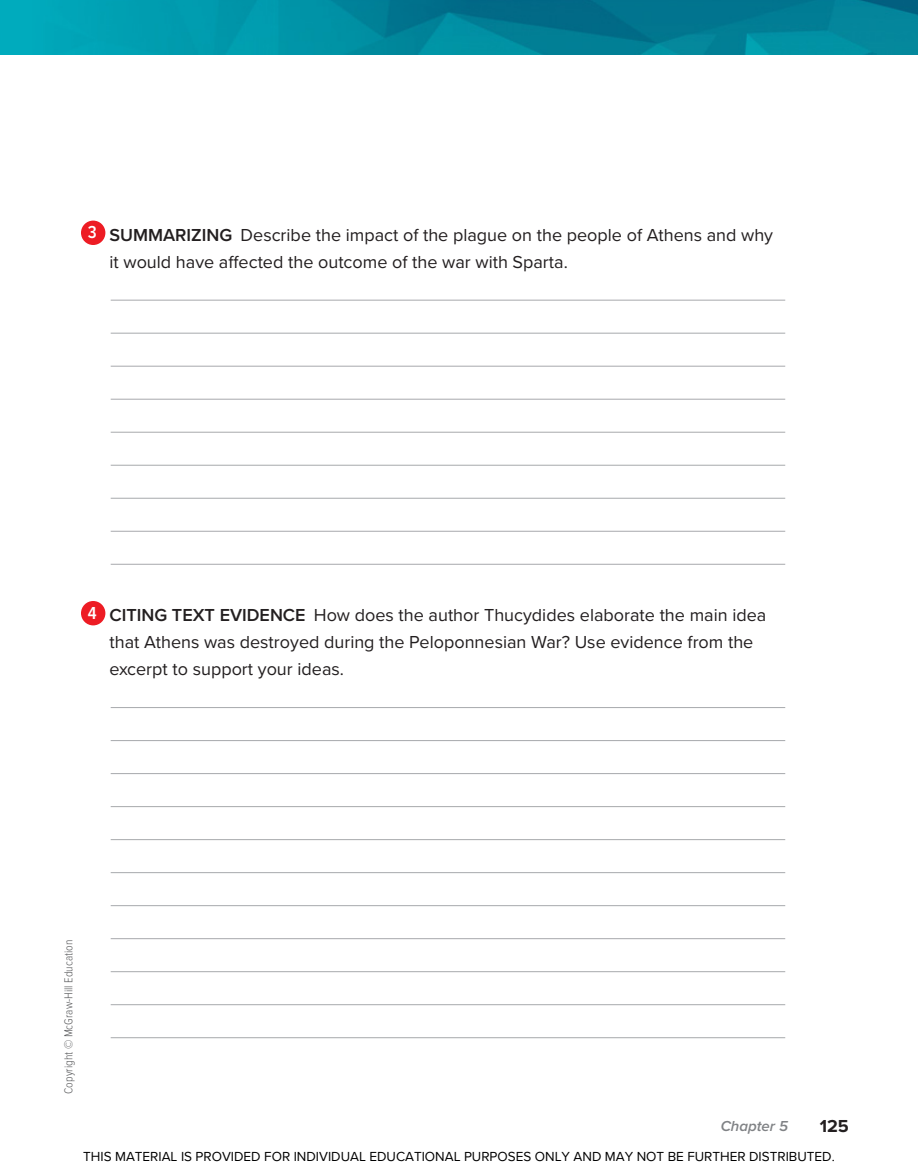
<style>
.page{position:relative;width:918px;height:1175px;background:#fff}
.page>*{position:absolute;margin:0;border:0;box-sizing:border-box;transform-origin:0 0}
.t1{font:18px/27px "Proxima Nova";color:#231f20}
.t2{font:700 18px "Proxima Nova";color:#231f20}
.t3{font:italic 600 15px "Proxima Nova";color:#808285}
.t4{font:13.5px "Proxima Nova";color:#000}
.t5{font:300 12px "Proxima Nova Cond";color:#58595b}
.s1{font-family:"Proxima Nova Cond";font-weight:600;color:#fff}
.s2{font-weight:600}
</style>
<div class="page">
<img style="left:0;top:0;width:918px;height:54px">
<hr style="left:111px;top:300px;width:674px;height:1px;background:#a7a9ac">
<hr style="left:111px;top:333px;width:674px;height:1px;background:#a7a9ac">
<hr style="left:111px;top:366px;width:674px;height:1px;background:#a7a9ac">
<hr style="left:111px;top:399px;width:674px;height:1px;background:#a7a9ac">
<hr style="left:111px;top:432px;width:674px;height:1px;background:#a7a9ac">
<hr style="left:111px;top:465px;width:674px;height:1px;background:#a7a9ac">
<hr style="left:111px;top:498px;width:674px;height:1px;background:#a7a9ac">
<hr style="left:111px;top:531px;width:674px;height:1px;background:#a7a9ac">
<hr style="left:111px;top:564px;width:674px;height:1px;background:#a7a9ac">
<hr style="left:111px;top:707px;width:674px;height:1px;background:#a7a9ac">
<hr style="left:111px;top:740px;width:674px;height:1px;background:#a7a9ac">
<hr style="left:111px;top:773px;width:674px;height:1px;background:#a7a9ac">
<hr style="left:111px;top:806px;width:674px;height:1px;background:#a7a9ac">
<hr style="left:111px;top:839px;width:674px;height:1px;background:#a7a9ac">
<hr style="left:111px;top:872px;width:674px;height:1px;background:#a7a9ac">
<hr style="left:111px;top:905px;width:674px;height:1px;background:#a7a9ac">
<hr style="left:111px;top:938px;width:674px;height:1px;background:#a7a9ac">
<hr style="left:111px;top:971px;width:674px;height:1px;background:#a7a9ac">
<hr style="left:111px;top:1004px;width:674px;height:1px;background:#a7a9ac">
<hr style="left:111px;top:1037px;width:674px;height:1px;background:#a7a9ac">
<div style="left:81px;top:220px;width:24px;height:25px;background:#ed1c24;border-radius:50%"></div>
<div style="left:81px;top:601px;width:24px;height:24px;background:#ed1c24;border-radius:50%"></div>
<p class="t1" style="left:110px;top:222px;width:665px;text-indent:-22px"><span class="s1">3</span> <span class="s2">SUMMARIZING</span> Describe the impact of the plague on the people of Athens and why it would have affected the outcome of the war with Sparta.</p>
<p class="t1" style="left:110px;top:603px;width:658px;text-indent:-22px"><span class="s1">4</span> <span class="s2">CITING TEXT EVIDENCE</span> How does the author Thucydides elaborate the main idea that Athens was destroyed during the Peloponnesian War? Use evidence from the excerpt to support your ideas.</p>
<p class="t5" style="left:64px;top:1094px;width:156px;rotate:-90deg">Copyright © McGraw-Hill Education</p>
<p class="t3" style="left:721px;top:1121px;width:69px">Chapter 5</p>
<p class="t2" style="left:820px;top:1119px;width:31px">125</p>
<p class="t4" style="left:83px;top:1146px;width:753px">THIS MATERIAL IS PROVIDED FOR INDIVIDUAL EDUCATIONAL PURPOSES ONLY AND MAY NOT BE FURTHER DISTRIBUTED.</p>
</div>
